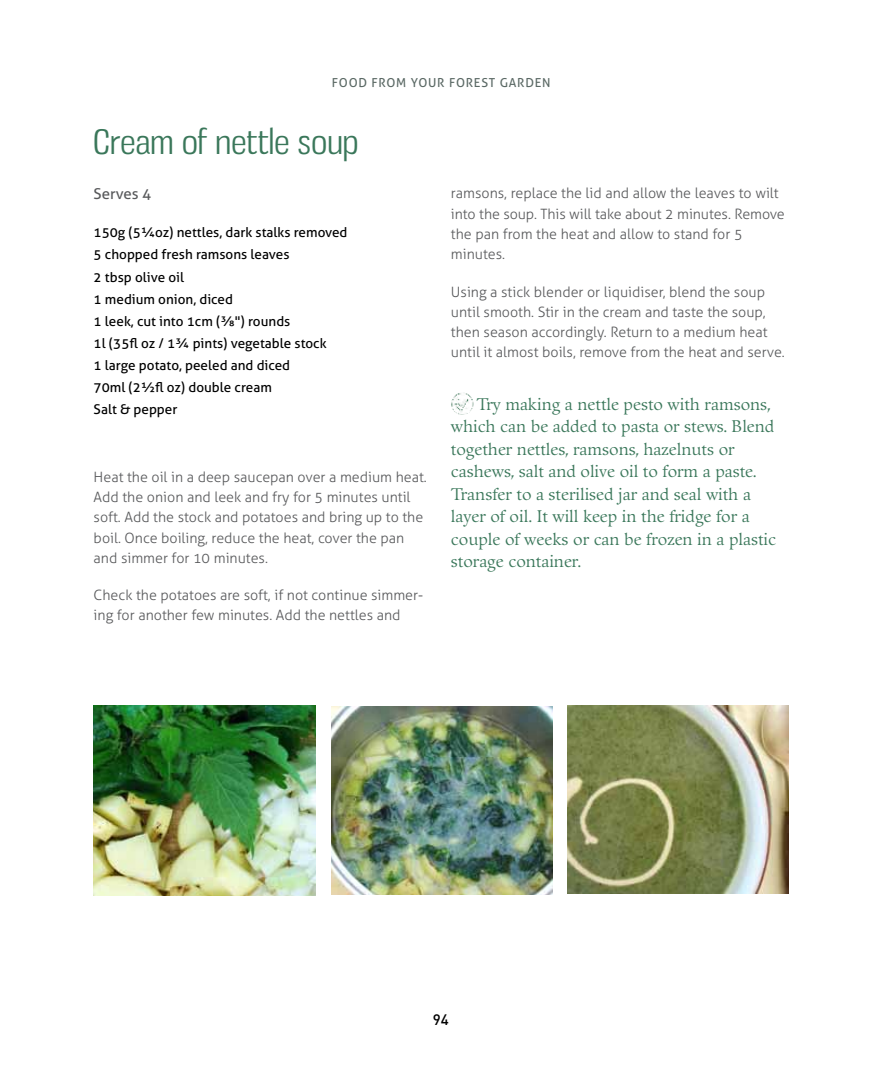
<style>
.page{position:relative;width:872px;height:1085px;background:#fff}
.page>*{position:absolute;margin:0;border:0;box-sizing:border-box;transform-origin:0 0}
.t1{font:33px "Gnuolane Bk";letter-spacing:.01em;color:#3a775a;scale:1.09 1}
.t2{font:16.5px/22.5px "Guardi";color:#3a775a}
.t3{font:15px "Aller";color:#58595b}
.t4{font:500 15px "DIN Pro";color:#000}
.t5{font:300 14.25px/20.2px "Aller";color:#58595b}
.t6{font:13.5px/22.2px "Aller";color:#000}
.t7{font:12.3px "Aller";letter-spacing:.06em;color:#5b6965}
</style>
<div class="page">
<img style="left:331px;top:706px;width:221px;height:188px">
<img style="left:94px;top:705px;width:221px;height:190px">
<img style="left:567px;top:705px;width:221px;height:188px">
<img style="left:451px;top:392px;width:22px;height:23px;border-radius:11px">
<p class="t7" style="left:332px;top:75px;width:220px">FOOD FROM YOUR FOREST GARDEN</p>
<h1 class="t1" style="left:94px;top:122px;width:244px">Cream of nettle soup</h1>
<p class="t3" style="left:94px;top:185px;width:59px">Serves 4</p>
<p class="t6" style="left:94px;top:221px;width:255px">150g (5¼oz) nettles, dark stalks removed<br>5 chopped fresh ramsons leaves<br>2 tbsp olive oil<br>1 medium onion, diced<br>1 leek, cut into 1cm (3/8") rounds<br>1l (35fl oz / 1¾ pints) vegetable stock<br>1 large potato, peeled and diced<br>70ml (2½fl oz) double cream<br>Salt &amp; pepper</p>
<p class="t5" style="left:94px;top:466px;width:335px">Heat the oil in a deep saucepan over a medium heat.<br>Add the onion and leek and fry for 5 minutes until soft. Add the stock and potatoes and bring up to the boil. Once boiling, reduce the heat, cover the pan and simmer for 10 minutes.</p>
<p class="t5" style="left:94px;top:585px;width:331px">Check the potatoes are soft, if not continue simmer&shy;ing for another few minutes. Add the nettles and</p>
<p class="t5" style="left:451px;top:183px;width:335px">ramsons, replace the lid and allow the leaves to wilt into the soup. This will take about 2 minutes. Remove the pan from the heat and allow to stand for 5 minutes.</p>
<p class="t5" style="left:451px;top:281px;width:335px">Using a stick blender or liquidiser, blend the soup until smooth. Stir in the cream and taste the soup, then season accordingly. Return to a medium heat until it almost boils, remove from the heat and serve.</p>
<p class="t2" style="left:451px;top:393px;width:327px;text-indent:26px">Try making a nettle pesto with ramsons, which can be added to pasta or stews. Blend together nettles, ramsons, hazelnuts or cashews, salt and olive oil to form a paste.<br>Transfer to a sterilised jar and seal with a layer of oil. It will keep in the fridge for a couple of weeks or can be frozen in a plastic storage container.</p>
<p class="t4" style="left:433px;top:1009px;width:17px">94</p>
</div>
